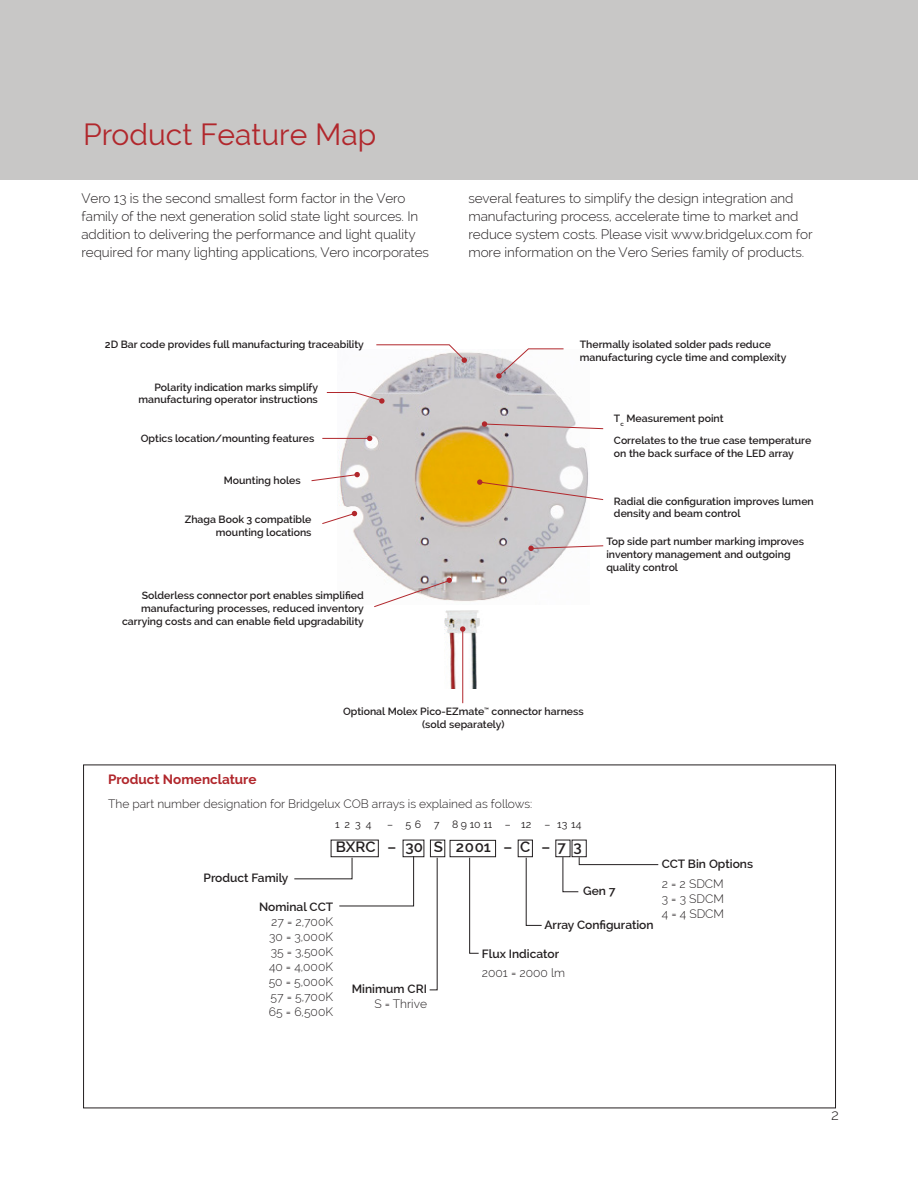
<style>
.page{position:relative;width:918px;height:1188px;background:#fff}
.page>*{position:absolute;margin:0;border:0;box-sizing:border-box;transform-origin:0 0}
.section_header{font:30px "Raleway";color:#b1272c}
.main_text_block{font:600 15px "Raleway";color:#231f20}
.t1{font:300 15px "Raleway";color:#231f20}
.main_text_block-2{font:300 13.5px/18px "Raleway";letter-spacing:-.005em;color:#231f20}
.main_text_block-3{font:700 13.5px "Raleway";color:#b1272c}
.main_text_block-4{font:300 12px "Raleway";color:#231f20}
.main_text_block-5{font:600 12px "Raleway";color:#231f20}
.main_text_block-6{font:600 10.5px/12.8px "Raleway";color:#231f20}
.main_text_block-7{font:10.5px "Raleway";letter-spacing:.04em;color:#231f20}
</style>
<div class="page">
<div style="left:0;top:0;width:918px;height:180px;background:#c8c7c6"></div>
<div style="left:450px;top:840px;width:46px;height:17px;border:1px solid #231f20"></div>
<div style="left:430px;top:840px;width:15px;height:17px;border:1px solid #231f20"></div>
<div style="left:518px;top:840px;width:15px;height:17px;border:1px solid #231f20"></div>
<svg style="left:294px;top:855px;width:120px;height:52px"></svg>
<svg style="left:429px;top:857px;width:9px;height:134px"></svg>
<svg style="left:469px;top:857px;width:10px;height:97px"></svg>
<svg style="left:525px;top:857px;width:17px;height:69px"></svg>
<div style="left:572px;top:840px;width:15px;height:17px;border:1px solid #231f20"></div>
<svg style="left:562px;top:856px;width:97px;height:36px"></svg>
<img style="left:445px;top:610px;width:35px;height:79px">
<img style="left:338px;top:352px;width:250px;height:249px">
<svg style="left:376px;top:344px;width:91px;height:19px"></svg>
<svg style="left:326px;top:392px;width:59px;height:12px"></svg>
<hr style="left:322px;top:438px;width:47px;height:1px;background:#b1272c">
<svg style="left:367px;top:436px;width:5px;height:5px"></svg>
<svg style="left:311px;top:472px;width:49px;height:10px"></svg>
<svg style="left:322px;top:511px;width:35px;height:14px"></svg>
<svg style="left:373px;top:578px;width:79px;height:30px"></svg>
<svg style="left:477px;top:479px;width:127px;height:21px"></svg>
<svg style="left:482px;top:421px;width:122px;height:8px"></svg>
<svg style="left:496px;top:348px;width:68px;height:31px"></svg>
<hr style="left:462px;top:629px;width:1px;height:74px;background:#b1272c">
<svg style="left:460px;top:626px;width:5px;height:6px"></svg>
<svg style="left:528px;top:545px;width:76px;height:6px"></svg>
<p class="section_header" style="left:83px;top:117px;width:295px">Product Feature Map</p>
<p class="main_text_block-2" style="left:81px;top:189px;width:349px">Vero 13 is the second smallest form factor in the Vero family of the next generation solid state light sources. In addition to delivering the performance and light quality required for many lighting applications, Vero incorporates</p>
<p class="main_text_block-2" style="left:468px;top:189px;width:346px">several features to simplify the design integration and manufacturing process, accelerate time to market and reduce system costs. Please visit www.bridgelux.com for more information on the Vero Series family of products.</p>
<p class="main_text_block-6" style="left:105px;top:338px;width:261px">2D Bar code provides full manufacturing traceability</p>
<p class="main_text_block-6" style="left:139px;top:381px;width:181px;text-align:right">Polarity indication marks simplify manufacturing operator instructions</p>
<p class="main_text_block-6" style="left:141px;top:432px;width:175px">Optics location/mounting features</p>
<p class="main_text_block-6" style="left:224px;top:474px;width:78px">Mounting holes</p>
<p class="main_text_block-6" style="left:185px;top:513px;width:128px;text-align:right">Zhaga Book 3 compatible mounting locations</p>
<p class="main_text_block-6" style="left:122px;top:589px;width:243px;text-align:right">Solderless connector port enables simplified manufacturing processes, reduced inventory carrying costs and can enable field upgradability</p>
<p class="main_text_block-6" style="left:580px;top:338px;width:208px">Thermally isolated solder pads reduce manufacturing cycle time and complexity</p>
<p class="main_text_block-6" style="left:614px;top:412px;width:111px">T<sub>c</sub> Measurement point</p>
<p class="main_text_block-6" style="left:614px;top:434px;width:199px">Correlates to the true case temperature on the back surface of the LED array</p>
<p class="main_text_block-6" style="left:614px;top:495px;width:201px">Radial die configuration improves lumen density and beam control</p>
<p class="main_text_block-6" style="left:606px;top:535px;width:199px">Top side part number marking improves inventory management and outgoing quality control</p>
<p class="main_text_block-6" style="left:343px;top:705px;width:242px;text-align:center">Optional Molex Pico-EZmate<sup>™</sup> connector harness (sold separately)</p>
<p class="main_text_block-3" style="left:108px;top:771px;width:150px">Product Nomenclature</p>
<p class="main_text_block-4" style="left:108px;top:797px;width:426px">The part number designation for Bridgelux COB arrays is explained as follows:</p>
<p class="main_text_block" style="left:336px;top:838px;width:247px">BXRC – 30 S 2001 – C – 7 3</p>
<p class="main_text_block-7" style="left:335px;top:819px;width:38px">1 2 3 4</p>
<p class="main_text_block-7" style="left:387px;top:819px;width:196px">– 5 6 7 8 9 10 11 – 12 – 13 14</p>
<p class="main_text_block-5" style="left:204px;top:871px;width:86px">Product Family</p>
<p class="main_text_block-5" style="left:259px;top:900px;width:76px">Nominal CCT</p>
<p class="main_text_block-4" style="left:271px;top:915px;width:63px">27 = 2,700K</p>
<p class="main_text_block-4" style="left:269px;top:930px;width:65px">30 = 3,000K</p>
<p class="main_text_block-4" style="left:271px;top:945px;width:64px">35 = 3,500K</p>
<p class="main_text_block-4" style="left:269px;top:960px;width:65px">40 = 4,000K</p>
<p class="main_text_block-4" style="left:269px;top:975px;width:66px">50 = 5,000K</p>
<p class="main_text_block-4" style="left:270px;top:990px;width:64px">57 = 5,700K</p>
<p class="main_text_block-4" style="left:269px;top:1005px;width:66px">65 = 6,500K</p>
<p class="main_text_block-5" style="left:352px;top:982px;width:77px">Minimum CRI</p>
<p class="main_text_block-4" style="left:374px;top:997px;width:54px">S = Thrive</p>
<p class="main_text_block-5" style="left:583px;top:884px;width:34px">Gen 7</p>
<p class="main_text_block-5" style="left:544px;top:918px;width:111px">Array Configuration</p>
<p class="main_text_block-5" style="left:482px;top:946px;width:79px">Flux Indicator</p>
<p class="main_text_block-4" style="left:482px;top:966px;width:85px">2001 = 2000 lm</p>
<p class="main_text_block-5" style="left:662px;top:857px;width:93px">CCT Bin Options</p>
<p class="main_text_block-4" style="left:662px;top:877px;width:64px">2 = 2 SDCM</p>
<p class="main_text_block-4" style="left:662px;top:892px;width:64px">3 = 3 SDCM</p>
<p class="main_text_block-4" style="left:662px;top:907px;width:64px">4 = 4 SDCM</p>
<h2 class="t1" style="left:831px;top:1106px;width:9px">2</h2>
</div>
